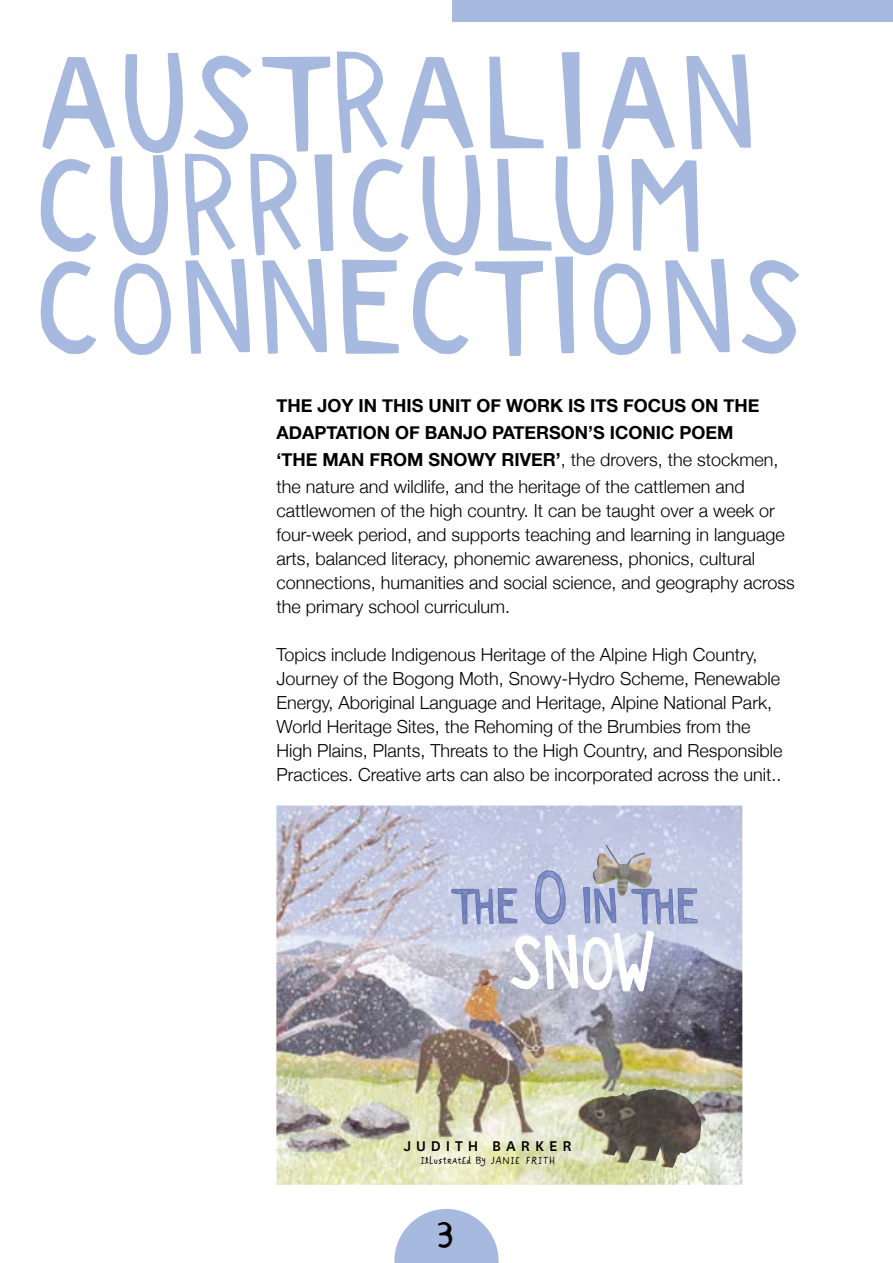
<style>
.page{position:relative;width:893px;height:1263px;background:#fff}
.page>*{position:absolute;margin:0;border:0;box-sizing:border-box;transform-origin:0 0}
.t1{font:126.3px/102.3px "Paper Cuts";letter-spacing:.01em;color:#a7b9de;scale:1.13 1}
.t2{font:33.75px "Paper Cuts";color:#000;scale:1.13 1}
.t3{font:300 18px/24px "Helvetica Neue";color:#000}
.t4{font:700 18px/27px "Helvetica Neue";color:#000}
.t5{font:500 16.5px "National";letter-spacing:.3em;color:#000}
.t6{font:12.3px "Hand It Over";letter-spacing:.05em;color:#000}
.s1{font-weight:300}
</style>
<div class="page">
<svg style="left:394px;top:1209px;width:105px;height:54px"></svg>
<div style="left:453px;top:0;width:440px;height:21px;background:#a7b9de"></div>
<img style="left:276px;top:805px;width:466px;height:380px">
<img style="left:593px;top:844px;width:59px;height:14px">
<svg style="left:451px;top:858px;width:247px;height:152px;background:#babdd1"></svg>
<img style="left:578px;top:1089px;width:123px;height:79px">
<h1 class="t1" style="left:34px;top:63px;width:685px">AUSTRALIAN<br>CURRICULUM<br>CONNECTIONS</h1>
<p class="t4" style="left:276px;top:392px;width:504px">THE JOY IN THIS UNIT OF WORK IS ITS FOCUS ON THE ADAPTATION OF BANJO PATERSON’S ICONIC POEM ‘THE MAN FROM SNOWY RIVER’<span class="s1">, the drovers, the stockmen, the nature and wildlife, and the heritage of the cattlemen and</span></p>
<p class="t3" style="left:276px;top:497px;width:520px">cattlewomen of the high country. It can be taught over a week or four-week period, and supports teaching and learning in language arts, balanced literacy, phonemic awareness, phonics, cultural connections, humanities and social science, and geography across the primary school curriculum.</p>
<p class="t3" style="left:276px;top:641px;width:508px">Topics include Indigenous Heritage of the Alpine High Country, Journey of the Bogong Moth, Snowy-Hydro Scheme, Renewable Energy, Aboriginal Language and Heritage, Alpine National Park, World Heritage Sites, the Rehoming of the Brumbies from the High Plains, Plants, Threats to the High Country, and Responsible Practices. Creative arts can also be incorporated across the unit..</p>
<p class="t5" style="left:404px;top:1134px;width:169px">JUDITH BARKER</p>
<p class="t6" style="left:421px;top:1155px;width:136px">IllustratEd by JANIE FRITH</p>
<h2 class="t2" style="left:436px;top:1215px;width:18px">3</h2>
</div>
